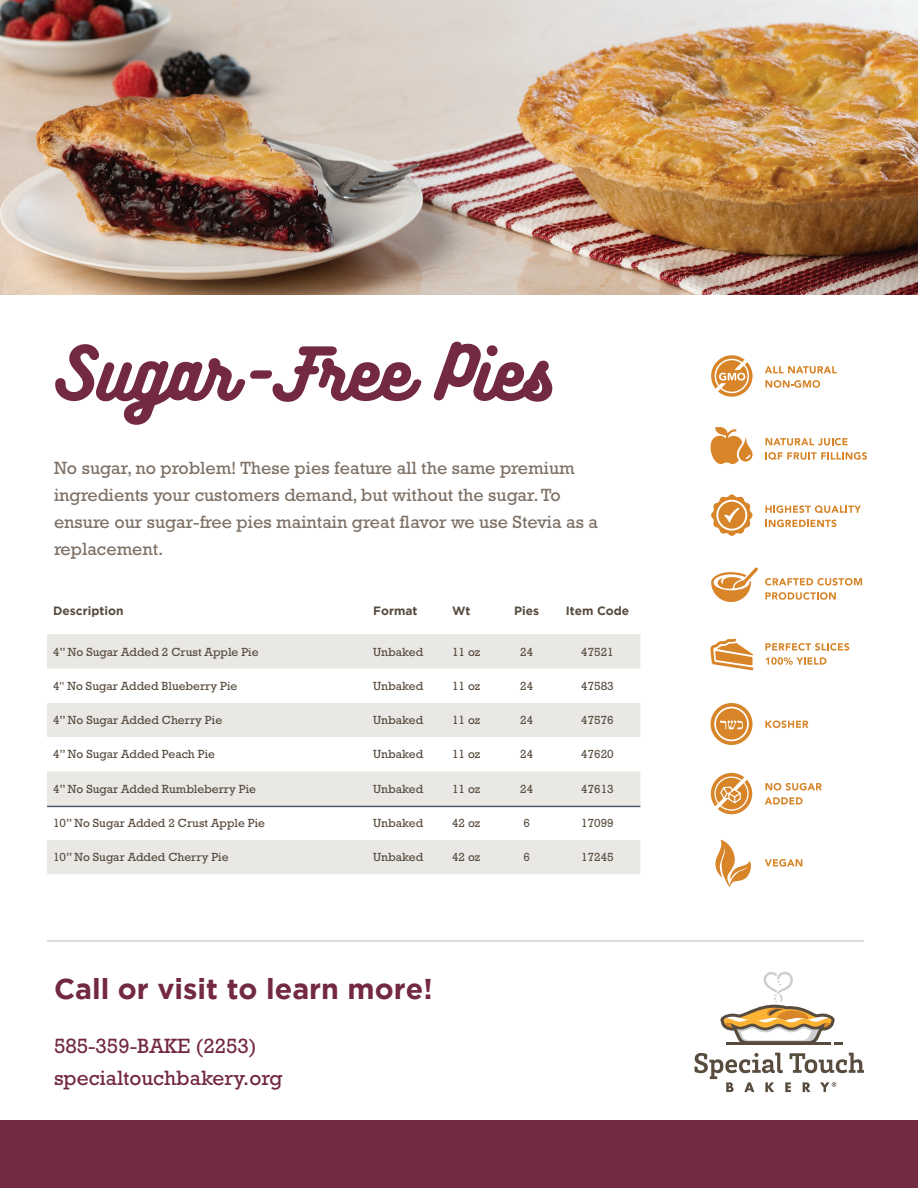
<style>
.page{position:relative;width:918px;height:1188px;background:#fff}
.page>*{position:absolute;margin:0;border:0;box-sizing:border-box;transform-origin:0 0}
.t1{font:66px "Bukhari Script";color:#722941}
.t2{font:700 28.65px "Gotham";color:#722941}
.t3{font:21px/31.8px "Rockwell Std";color:#722941}
.t4{font:18px/27px "Rockwell Std";color:#7e7166}
.t5{font:12px "Rockwell Std";color:#584c3f}
.t6{font:700 12px "Gotham";color:#584c3f}
</style>
<div class="page">
<svg style="left:47px;top:634px;width:593px;height:240px;fill:#eae8e5"></svg>
<svg style="left:710px;top:427px;width:43px;height:37px"></svg>
<svg style="left:765px;top:438px;width:83px;height:7px"></svg>
<svg style="left:765px;top:452px;width:102px;height:8px"></svg>
<svg style="left:711px;top:567px;width:47px;height:35px"></svg>
<svg style="left:765px;top:578px;width:97px;height:8px"></svg>
<svg style="left:765px;top:592px;width:71px;height:8px"></svg>
<svg style="left:765px;top:505px;width:96px;height:8px"></svg>
<svg style="left:765px;top:520px;width:71px;height:7px"></svg>
<svg style="left:711px;top:494px;width:42px;height:42px"></svg>
<svg style="left:765px;top:643px;width:84px;height:8px"></svg>
<svg style="left:765px;top:657px;width:61px;height:8px"></svg>
<svg style="left:710px;top:638px;width:43px;height:32px"></svg>
<svg style="left:765px;top:859px;width:37px;height:8px"></svg>
<svg style="left:715px;top:840px;width:36px;height:47px"></svg>
<svg style="left:766px;top:720px;width:42px;height:8px"></svg>
<svg style="left:711px;top:703px;width:42px;height:42px"></svg>
<svg style="left:765px;top:366px;width:72px;height:8px"></svg>
<svg style="left:765px;top:380px;width:55px;height:8px"></svg>
<svg style="left:711px;top:355px;width:42px;height:42px"></svg>
<svg style="left:715px;top:359px;width:33px;height:33px"></svg>
<div style="left:715px;top:359px;width:34px;height:34px;border:2px solid #fff;border-radius:50%"></div>
<svg style="left:765px;top:783px;width:57px;height:8px"></svg>
<svg style="left:765px;top:797px;width:38px;height:8px"></svg>
<svg style="left:711px;top:773px;width:41px;height:41px"></svg>
<img style="left:0;top:0;width:918px;height:295px">
<hr style="left:47px;top:940px;width:817px;height:2px;background:#d1d2d4">
<div style="left:0;top:1120px;width:918px;height:68px;background:#722941"></div>
<hr style="left:47px;top:806px;width:593px;height:1px;background:#4a546b">
<svg style="left:720px;top:972px;width:123px;height:73px"></svg>
<svg style="left:694px;top:1053px;width:170px;height:39px"></svg>
<h1 class="t1" style="left:52px;top:338px;width:501px">Sugar -Free Pies</h1>
<h3 class="t4" style="left:54px;top:454px;width:546px">No sugar, no problem! These pies feature all the same premium ingredients your customers demand, but without the sugar. To ensure our sugar-free pies maintain great avor we use Stevia as a replacement.</h3>
<p class="t6" style="left:53px;top:604px;width:72px">Description</p>
<p class="t6" style="left:373px;top:604px;width:46px">Format</p>
<p class="t6" style="left:452px;top:604px;width:20px">Wt</p>
<p class="t6" style="left:514px;top:604px;width:27px">Pies</p>
<p class="t6" style="left:566px;top:604px;width:65px">Item Code</p>
<p class="t5" style="left:53px;top:644px;width:207px">4” No Sugar Added 2 Crust Apple Pie</p>
<p class="t5" style="left:373px;top:644px;width:52px">Unbaked</p>
<p class="t5" style="left:452px;top:644px;width:30px">11 oz</p>
<p class="t5" style="left:520px;top:644px;width:15px">24</p>
<p class="t5" style="left:581px;top:644px;width:34px">47521</p>
<p class="t5" style="left:53px;top:679px;width:186px">4" No Sugar Added Blueberry Pie</p>
<p class="t5" style="left:373px;top:679px;width:52px">Unbaked</p>
<p class="t5" style="left:452px;top:679px;width:30px">11 oz</p>
<p class="t5" style="left:520px;top:679px;width:15px">24</p>
<p class="t5" style="left:581px;top:679px;width:34px">47583</p>
<p class="t5" style="left:53px;top:713px;width:171px">4” No Sugar Added Cherry Pie</p>
<p class="t5" style="left:373px;top:713px;width:52px">Unbaked</p>
<p class="t5" style="left:452px;top:713px;width:30px">11 oz</p>
<p class="t5" style="left:520px;top:713px;width:15px">24</p>
<p class="t5" style="left:581px;top:713px;width:34px">47576</p>
<p class="t5" style="left:53px;top:747px;width:164px">4” No Sugar Added Peach Pie</p>
<p class="t5" style="left:373px;top:747px;width:52px">Unbaked</p>
<p class="t5" style="left:452px;top:747px;width:30px">11 oz</p>
<p class="t5" style="left:520px;top:747px;width:15px">24</p>
<p class="t5" style="left:581px;top:747px;width:34px">47620</p>
<p class="t5" style="left:53px;top:782px;width:204px">4” No Sugar Added Rumbleberry Pie</p>
<p class="t5" style="left:373px;top:782px;width:52px">Unbaked</p>
<p class="t5" style="left:452px;top:782px;width:30px">11 oz</p>
<p class="t5" style="left:520px;top:782px;width:15px">24</p>
<p class="t5" style="left:581px;top:782px;width:34px">47613</p>
<p class="t5" style="left:53px;top:816px;width:214px">10” No Sugar Added 2 Crust Apple Pie</p>
<p class="t5" style="left:373px;top:816px;width:52px">Unbaked</p>
<p class="t5" style="left:452px;top:816px;width:30px">42 oz</p>
<p class="t5" style="left:524px;top:816px;width:8px">6</p>
<p class="t5" style="left:581px;top:816px;width:34px">17099</p>
<p class="t5" style="left:53px;top:850px;width:177px">10” No Sugar Added Cherry Pie</p>
<p class="t5" style="left:373px;top:850px;width:52px">Unbaked</p>
<p class="t5" style="left:452px;top:850px;width:30px">42 oz</p>
<p class="t5" style="left:524px;top:850px;width:8px">6</p>
<p class="t5" style="left:581px;top:850px;width:34px">17245</p>
<h2 class="t2" style="left:54px;top:972px;width:380px">Call or visit to learn more!</h2>
<h3 class="t3" style="left:54px;top:1030px;width:230px">585-359-BAKE (2253) specialtouchbakery.org</h3>
</div>
